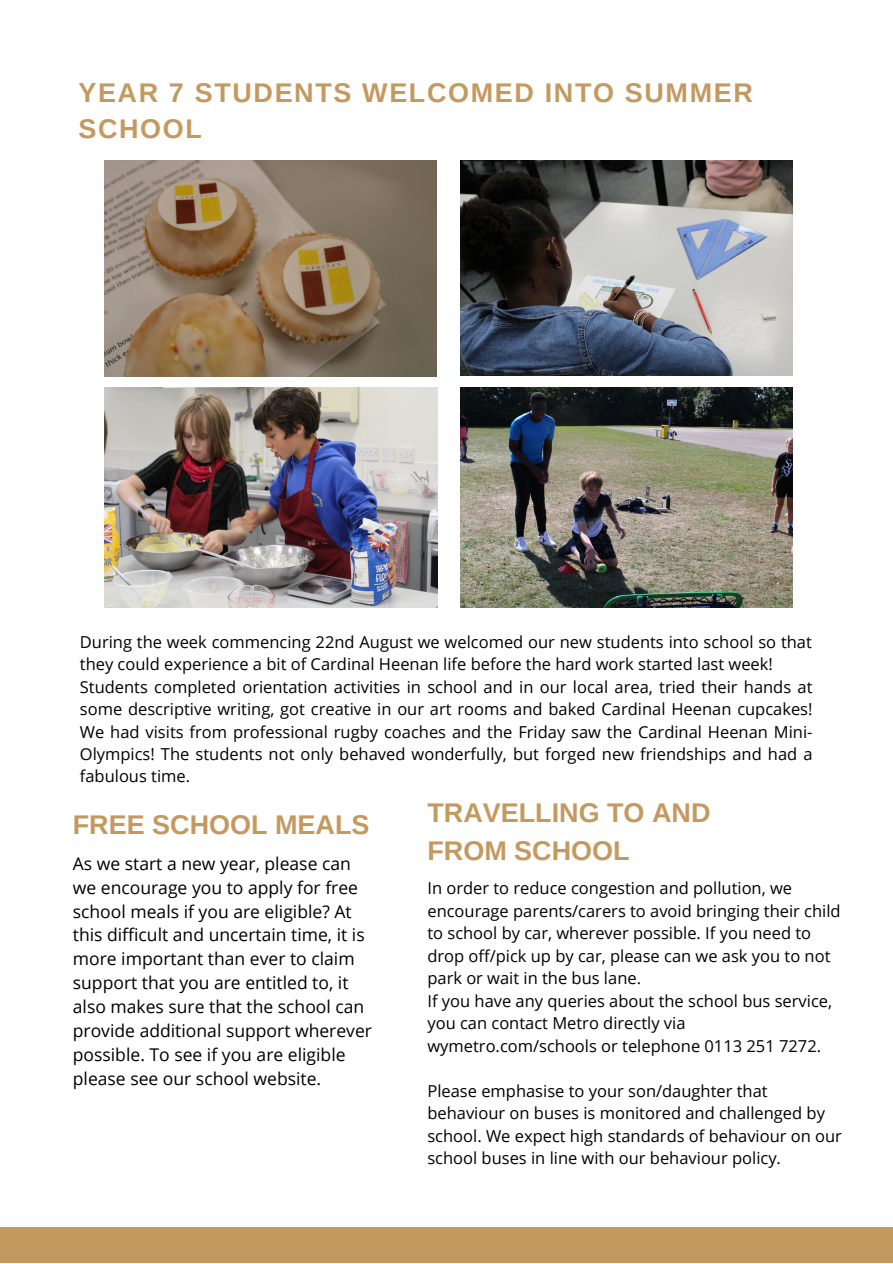
<style>
.page{position:relative;width:893px;height:1264px;background:#fff}
.page>*{position:absolute;margin:0;border:0;box-sizing:border-box;transform-origin:0 0}
.t1{font:700 27px/38.2px "Arimo";color:#c4995f}
.t2{font:700 27px/36px "Arimo";letter-spacing:.06em;color:#c4995f}
.t3{font:17.55px/23.9px "Open Sans";color:#000}
.t4{font:16.5px/22.5px "Open Sans";color:#000}
</style>
<div class="page">
<div style="left:0;top:1227px;width:892px;height:35px;background:#c4995f"></div>
<img style="left:104px;top:160px;width:333px;height:216px">
<img style="left:460px;top:160px;width:332px;height:215px">
<img style="left:104px;top:387px;width:333px;height:221px">
<img style="left:460px;top:387px;width:332px;height:221px">
<h1 class="t2" style="left:78px;top:74px;width:676px">YEAR 7 STUDENTS WELCOMED INTO SUMMER<br>SCHOOL</h1>
<p class="t4" style="left:80px;top:630px;width:734px">During the week commencing 22nd August we welcomed our new students into school so that they could experience a bit of Cardinal Heenan life before the hard work started last week!<br>Students completed orientation activities in school and in our local area, tried their hands at some descriptive writing, got creative in our art rooms and baked Cardinal Heenan cupcakes!<br>We had visits from professional rugby coaches and the Friday saw the Cardinal Heenan Mini-Olympics! The students not only behaved wonderfully, but forged new friendships and had a fabulous time.</p>
<h1 class="t1" style="left:73px;top:805px;width:298px">FREE SCHOOL MEALS</h1>
<p class="t3" style="left:73px;top:851px;width:301px">As we start a new year, please can we encourage you to apply for free school meals if you are eligible? At this difficult and uncertain time, it is more important than ever to claim support that you are entitled to, it also makes sure that the school can provide additional support wherever possible. To see if you are eligible please see our school website.</p>
<h1 class="t1" style="left:427px;top:793px;width:284px">TRAVELLING TO AND<br>FROM SCHOOL</h1>
<p class="t4" style="left:427px;top:876px;width:414px">In order to reduce congestion and pollution, we encourage parents/carers to avoid bringing their child to school by car, wherever possible. If you need to drop off/pick up by car, please can we ask you to not park or wait in the bus lane.<br>If you have any queries about the school bus service, you can contact Metro directly via wymetro.com/schools or telephone 0113 251 7272.</p>
<p class="t4" style="left:427px;top:1078px;width:416px">Please emphasise to your son/daughter that behaviour on buses is monitored and challenged by school. We expect high standards of behaviour on our school buses in line with our behaviour policy.</p>
</div>
